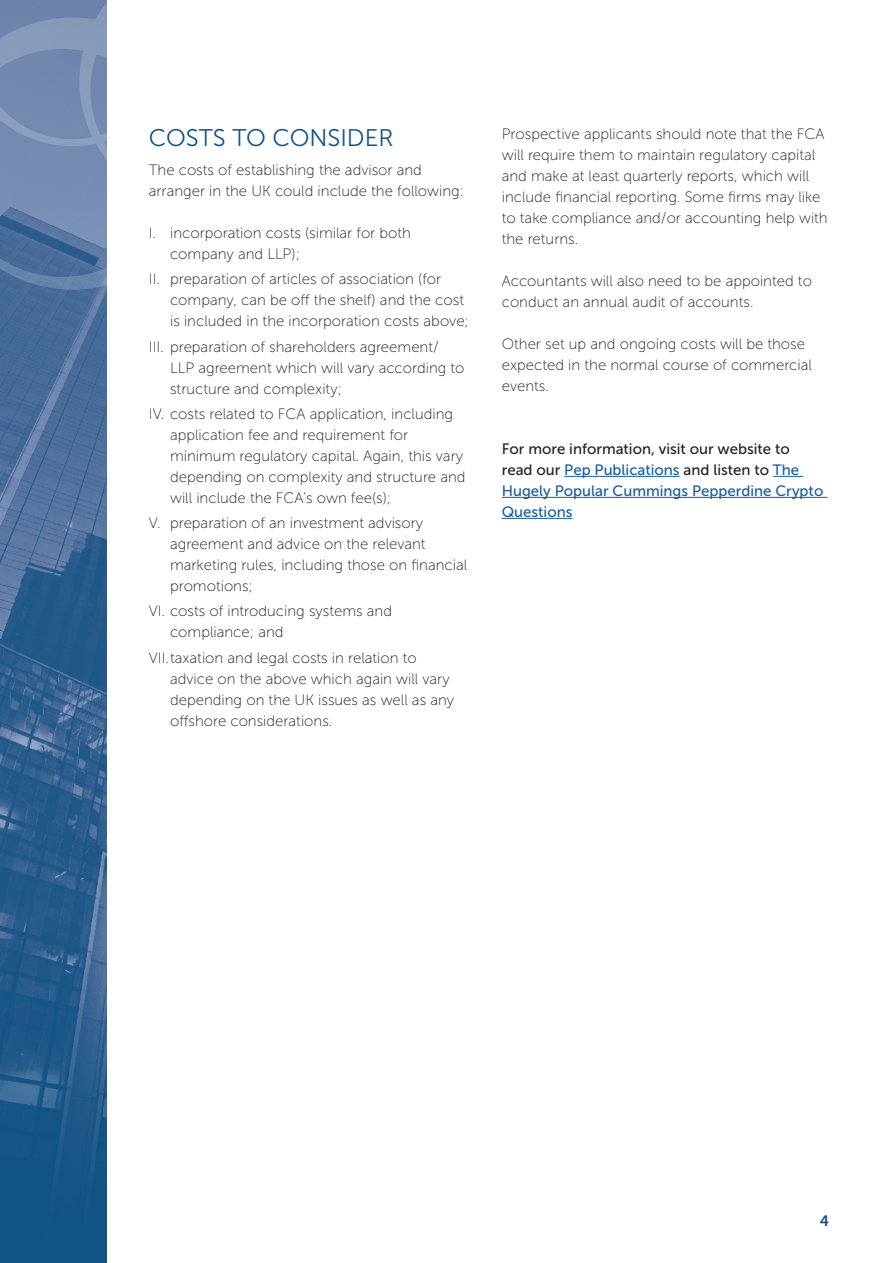
<style>
.page{position:relative;width:893px;height:1263px;background:#fff}
.page>*{position:absolute;margin:0;border:0;box-sizing:border-box;transform-origin:0 0}
.t1{font:24px "Museo Sans 300";color:#115385}
.P1{font:15px/21px "Museo Sans 100";color:#231f20}
.P1_Bold{font:15px/21px "Museo Sans 500";color:#175d9e}
.t2{font:15px "Museo Sans 700";color:#115385}
.s1{color:#231f20}
</style>
<div class="page">
<img style="left:0;top:290px;width:106px;height:667px">
<svg style="left:0;top:957px;width:106px;height:306px;background:#1e5889"></svg>
<svg style="left:0;top:0;width:106px;height:290px;background:#6e87ad"></svg>
<hr style="left:564px;top:476px;width:116px;height:1px;background:#175d9e">
<hr style="left:773px;top:476px;width:30px;height:1px;background:#175d9e">
<hr style="left:502px;top:497px;width:325px;height:1px;background:#175d9e">
<hr style="left:502px;top:518px;width:70px;height:1px;background:#175d9e">
<h2 class="t1" style="left:149px;top:124px;width:246px">COSTS TO CONSIDER</h2>
<p class="P1" style="left:149px;top:160px;width:317px">The costs of establishing the advisor and arranger in the UK could include the following:</p>
<p class="P1" style="left:170px;top:223px;width:242px;text-indent:-21px">I. incorporation costs (similar for both company and LLP);</p>
<p class="P1" style="left:170px;top:269px;width:300px;text-indent:-21px">II. preparation of articles of association (for company, can be off the shelf) and the cost is included in the incorporation costs above;</p>
<p class="P1" style="left:170px;top:336px;width:296px;text-indent:-21px">III. preparation of shareholders agreement/<br>LLP agreement which will vary according to structure and complexity;</p>
<p class="P1" style="left:170px;top:403px;width:297px;text-indent:-21px">IV. costs related to FCA application, including application fee and requirement for minimum regulatory capital. Again, this vary depending on complexity and structure and will include the FCA’s own fee(s);</p>
<p class="P1" style="left:170px;top:513px;width:299px;text-indent:-21px">V. preparation of an investment advisory agreement and advice on the relevant marketing rules, including those on financial promotions;</p>
<p class="P1" style="left:170px;top:601px;width:223px;text-indent:-21px">VI. costs of introducing systems and compliance; and</p>
<p class="P1" style="left:170px;top:647px;width:286px;text-indent:-21px">VII.taxation and legal costs in relation to advice on the above which again will vary depending on the UK issues as well as any offshore considerations.</p>
<p class="P1" style="left:502px;top:123px;width:327px">Prospective applicants should note that the FCA will require them to maintain regulatory capital and make at least quarterly reports, which will include financial reporting. Some firms may like to take compliance and/or accounting help with the returns.</p>
<p class="P1" style="left:502px;top:270px;width:312px">Accountants will also need to be appointed to conduct an annual audit of accounts.</p>
<p class="P1" style="left:502px;top:333px;width:312px">Other set up and ongoing costs will be those expected in the normal course of commercial events.</p>
<p class="P1_Bold" style="left:502px;top:438px;width:323px"><span class="s1">For more information, visit our website to read our</span> Pep Publications <span class="s1">and listen to</span> The Hugely Popular Cummings Pepperdine Crypto Questions</p>
<p class="t2" style="left:820px;top:1212px;width:11px">4</p>
</div>
